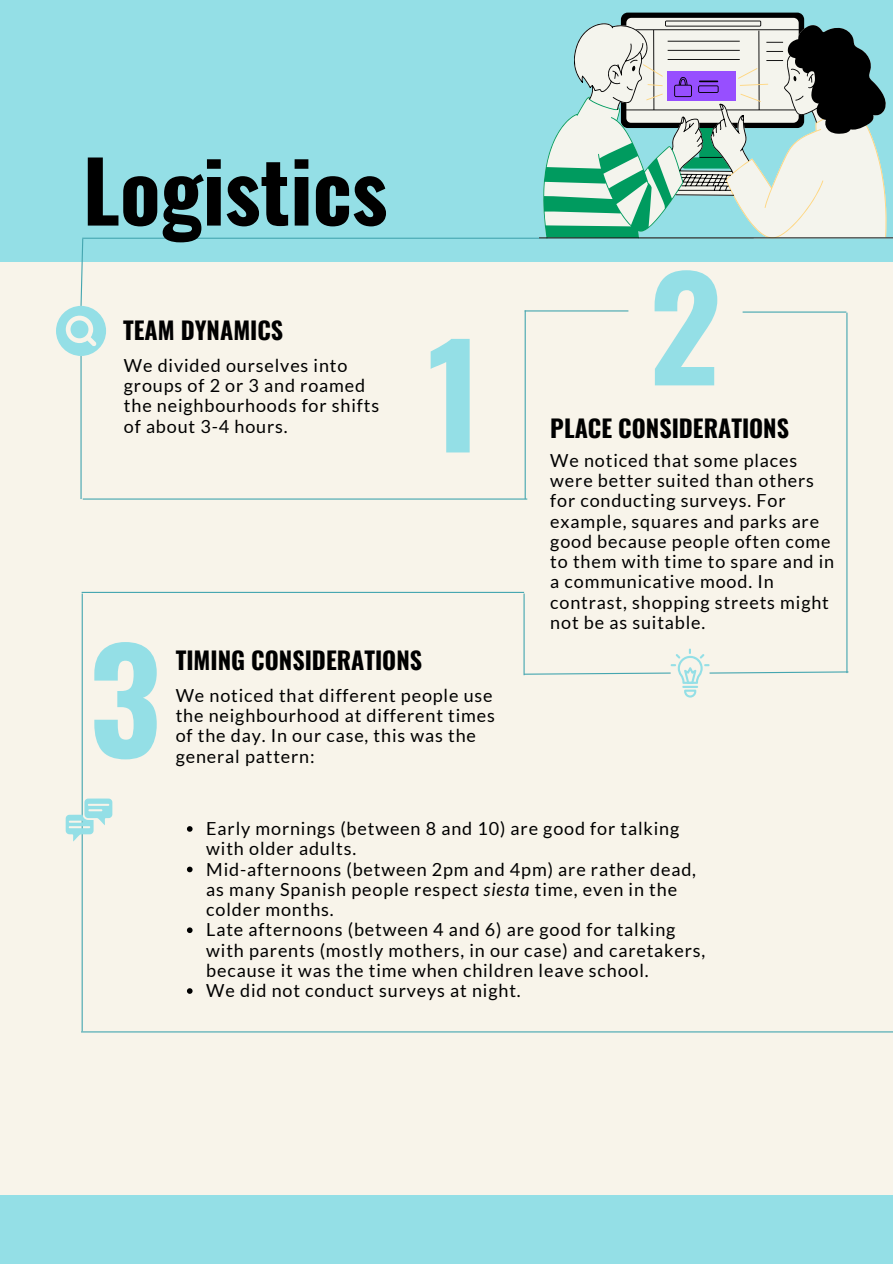
<style>
.page{position:relative;width:893px;height:1264px;background:#fff}
.page>*{position:absolute;margin:0;border:0;box-sizing:border-box;transform-origin:0 0}
.t1{font:700 140.1px "Oswald";color:#94dfe6}
.t2{font:700 84px "Oswald";color:#000}
.t3{font:700 24px "Oswald";color:#000}
.t4{font:18px/20.2px "Lato";letter-spacing:.045em;color:#000}
.s1{font-style:italic}
</style>
<div class="page">
<div style="left:0;top:0;width:892px;height:1263px;background:#f8f4ea"></div>
<div style="left:0;top:0;width:892px;height:262px;background:#94dfe6"></div>
<hr style="left:80px;top:356px;width:2px;height:143px;background:#45a6b0">
<hr style="left:82px;top:238px;width:671px;height:1px;background:#45a6b0">
<hr style="left:83px;top:498px;width:444px;height:1px;background:#45a6b0">
<hr style="left:524px;top:310px;width:1px;height:189px;background:#45a6b0">
<hr style="left:524px;top:310px;width:104px;height:1px;background:#45a6b0">
<hr style="left:742px;top:311px;width:104px;height:1px;background:#45a6b0">
<hr style="left:846px;top:312px;width:1px;height:361px;background:#45a6b0">
<hr style="left:523px;top:593px;width:1px;height:82px;background:#45a6b0">
<hr style="left:82px;top:592px;width:442px;height:1px;background:#45a6b0">
<svg style="left:523px;top:648px;width:326px;height:49px"></svg>
<svg style="left:56px;top:238px;width:50px;height:118px"></svg>
<hr style="left:82px;top:593px;width:1px;height:438px;background:#45a6b0">
<div style="left:0;top:1194px;width:892px;height:69px;background:#94dfe6"></div>
<svg style="left:66px;top:798px;width:46px;height:43px"></svg>
<hr style="left:81px;top:1031px;width:811px;height:1px;background:#45a6b0">
<svg style="left:543px;top:13px;width:343px;height:226px"></svg>
<svg style="left:539px;top:23px;width:353px;height:215px;fill:#f4efed"></svg>
<svg style="left:187px;top:826px;width:5px;height:5px"></svg>
<svg style="left:187px;top:866px;width:5px;height:6px"></svg>
<svg style="left:187px;top:927px;width:5px;height:6px"></svg>
<svg style="left:187px;top:988px;width:5px;height:5px"></svg>
<p class="t2" style="left:83px;top:125px;width:306px">Logistics</p>
<h1 class="t3" style="left:123px;top:311px;width:162px">TEAM DYNAMICS</h1>
<p class="t4" style="left:124px;top:355px;width:257px">We divided ourselves into groups of 2 or 3 and roamed the neighbourhoods for shifts of about 3-4 hours.</p>
<p class="t1" style="left:427px;top:285px;width:56px">1</p>
<p class="t1" style="left:89px;top:590px;width:74px">3</p>
<p class="t3" style="left:176px;top:641px;width:248px">TIMING CONSIDERATIONS</p>
<h2 class="t4" style="left:176px;top:685px;width:321px">We noticed that different people use the neighbourhood at different times of the day. In our case, this was the general pattern:</h2>
<p class="t1" style="left:649px;top:218px;width:74px">2</p>
<p class="t3" style="left:550px;top:409px;width:240px">PLACE CONSIDERATIONS</p>
<h2 class="t4" style="left:550px;top:450px;width:285px">We noticed that some places were better suited than others for conducting surveys. For example, squares and parks are good because people often come to them with time to spare and in a communicative mood. In contrast, shopping streets might not be as suitable.</h2>
<h2 class="t4" style="left:206px;top:818px;width:474px">Early mornings (between 8 and 10) are good for talking with older adults.</h2>
<p class="t4" style="left:206px;top:858px;width:491px">Mid-afternoons (between 2pm and 4pm) are rather dead, as many Spanish people respect <span class="s1">siesta</span> time, even in the colder months.</p>
<p class="t4" style="left:206px;top:919px;width:500px">Late afternoons (between 4 and 6) are good for talking with parents (mostly mothers, in our case) and caretakers, because it was the time when children leave school.</p>
<p class="t4" style="left:206px;top:980px;width:316px">We did not conduct surveys at night.</p>
</div>
